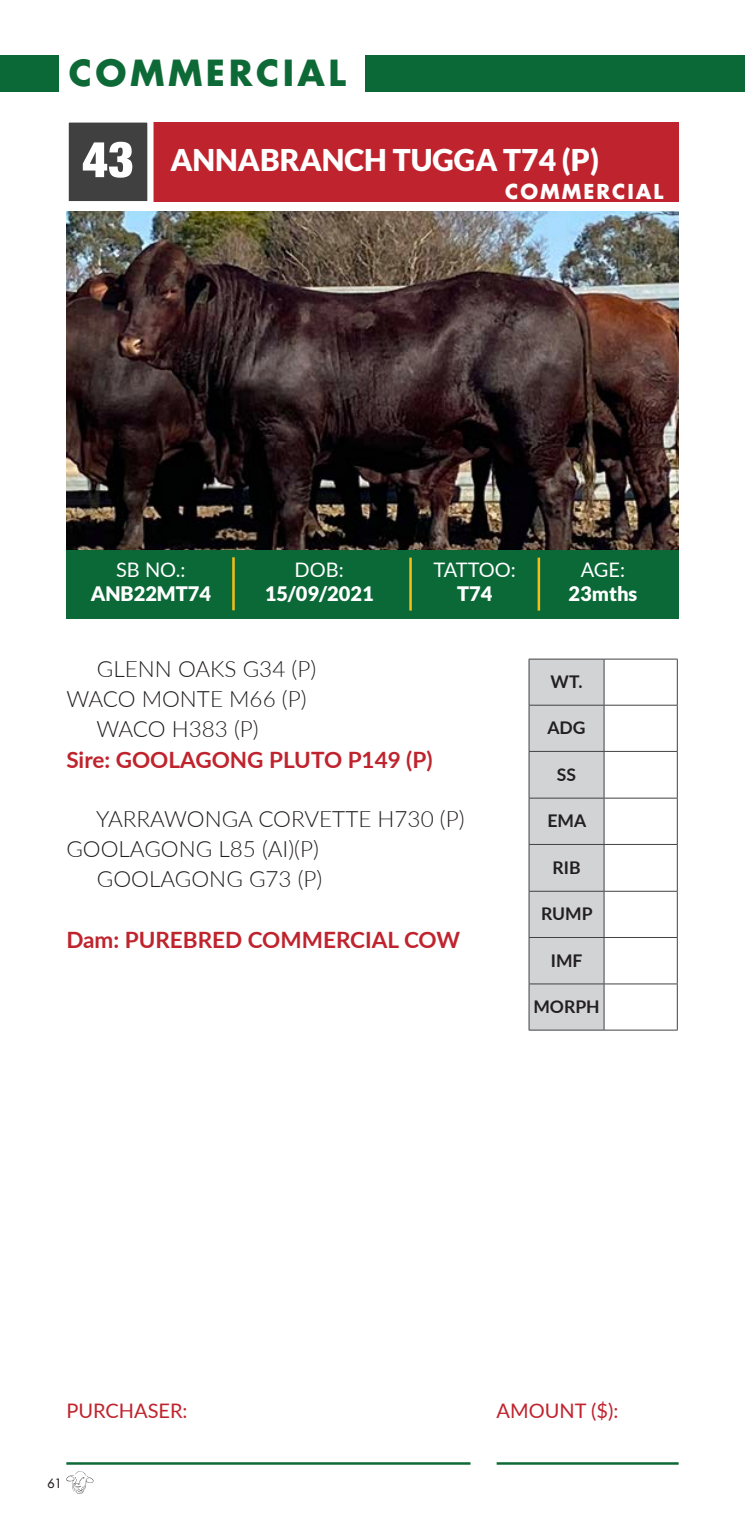
<style>
.page{position:relative;width:745px;height:1531px;background:#fff}
.page>*{position:absolute;margin:0;border:0;box-sizing:border-box;transform-origin:0 0}
.t1{font:900 condensed 50px "Helvetica Neue";color:#fff}
.t2{font:700 35px "Futura";letter-spacing:.1em;color:#0d6a37}
.t3{font:900 30px "Lato";color:#fff}
.t4{font:300 22.5px "Lato";color:#231f20}
.t5{font:700 22.5px "Lato";color:#bf232d}
.t6{font:900 20px/24px "Lato";color:#fff;text-align:center}
.t7{font:20px "Lato";color:#bf232d}
.t8{font:20px/24px "Lato";color:#fff;text-align:center}
.t9{font:700 20px "Futura";letter-spacing:.1em;color:#fff}
.t10{font:700 17.5px "Lato";color:#231f20}
.t11{font:12.5px "Futura";color:#231f20}
.s1{font-weight:400}
.s2{font-weight:900}
</style>
<div class="page">
<svg style="left:66px;top:1471px;width:27px;height:23px"></svg>
<img style="left:66px;top:211px;width:612px;height:339px">
<div style="left:66px;top:122px;width:612px;height:79px;background:#bf232d"></div>
<div style="left:66px;top:550px;width:612px;height:68px;background:#0b6938"></div>
<div style="left:63px;top:116px;width:90px;height:91px;background:#404041;border:6px solid #fff"></div>
<hr style="left:232px;top:557px;width:2px;height:53px;background:#f5bf16">
<hr style="left:409px;top:557px;width:2px;height:53px;background:#f5bf16">
<hr style="left:537px;top:557px;width:2px;height:53px;background:#f5bf16">
<hr style="left:66px;top:1462px;width:404px;height:2px;background:#0d6a37">
<hr style="left:496px;top:1462px;width:182px;height:2px;background:#0d6a37">
<div style="left:529px;top:660px;width:74px;height:370px;background:#d1d3d4"></div>
<hr style="left:528px;top:659px;width:75px;height:1px;background:#424242">
<hr style="left:528px;top:659px;width:1px;height:46px;background:#424242">
<hr style="left:603px;top:659px;width:74px;height:1px;background:#424242">
<hr style="left:603px;top:659px;width:1px;height:46px;background:#424242">
<hr style="left:676px;top:659px;width:1px;height:46px;background:#424242">
<hr style="left:528px;top:705px;width:75px;height:1px;background:#424242">
<hr style="left:528px;top:705px;width:1px;height:46px;background:#424242">
<hr style="left:603px;top:705px;width:74px;height:1px;background:#424242">
<hr style="left:603px;top:705px;width:1px;height:46px;background:#424242">
<hr style="left:676px;top:705px;width:1px;height:46px;background:#424242">
<hr style="left:528px;top:751px;width:75px;height:1px;background:#424242">
<hr style="left:528px;top:752px;width:1px;height:46px;background:#424242">
<hr style="left:603px;top:751px;width:74px;height:1px;background:#424242">
<hr style="left:603px;top:752px;width:1px;height:46px;background:#424242">
<hr style="left:676px;top:752px;width:1px;height:46px;background:#424242">
<hr style="left:528px;top:798px;width:75px;height:1px;background:#424242">
<hr style="left:528px;top:798px;width:1px;height:46px;background:#424242">
<hr style="left:603px;top:798px;width:74px;height:1px;background:#424242">
<hr style="left:603px;top:798px;width:1px;height:46px;background:#424242">
<hr style="left:676px;top:798px;width:1px;height:46px;background:#424242">
<hr style="left:528px;top:844px;width:75px;height:1px;background:#424242">
<hr style="left:528px;top:845px;width:1px;height:46px;background:#424242">
<hr style="left:603px;top:844px;width:74px;height:1px;background:#424242">
<hr style="left:603px;top:845px;width:1px;height:46px;background:#424242">
<hr style="left:676px;top:845px;width:1px;height:46px;background:#424242">
<hr style="left:528px;top:891px;width:75px;height:1px;background:#424242">
<hr style="left:528px;top:891px;width:1px;height:46px;background:#424242">
<hr style="left:603px;top:891px;width:74px;height:1px;background:#424242">
<hr style="left:603px;top:891px;width:1px;height:46px;background:#424242">
<hr style="left:676px;top:891px;width:1px;height:46px;background:#424242">
<hr style="left:528px;top:937px;width:75px;height:1px;background:#424242">
<hr style="left:528px;top:938px;width:1px;height:45px;background:#424242">
<hr style="left:603px;top:937px;width:74px;height:1px;background:#424242">
<hr style="left:603px;top:938px;width:1px;height:45px;background:#424242">
<hr style="left:676px;top:938px;width:1px;height:45px;background:#424242">
<hr style="left:528px;top:983px;width:75px;height:1px;background:#424242">
<hr style="left:528px;top:984px;width:1px;height:46px;background:#424242">
<hr style="left:603px;top:983px;width:74px;height:1px;background:#424242">
<hr style="left:603px;top:984px;width:1px;height:46px;background:#424242">
<hr style="left:676px;top:984px;width:1px;height:46px;background:#424242">
<hr style="left:528px;top:1030px;width:75px;height:1px;background:#424242">
<hr style="left:603px;top:1030px;width:74px;height:1px;background:#424242">
<div style="left:0;top:55px;width:59px;height:37px;background:#0b6938"></div>
<div style="left:365px;top:55px;width:379px;height:37px;background:#0b6938"></div>
<p class="t2" style="left:69px;top:50px;width:278px">COMMERCIAL</p>
<p class="t1" style="left:82px;top:118px;width:53px">43</p>
<p class="t3" style="left:170px;top:142px;width:430px">ANNABRANCH TUGGA T74 (P)</p>
<p class="t9" style="left:505px;top:178px;width:160px">COMMERCIAL</p>
<p class="t8" style="left:116px;top:557px;width:71px">SB NO.:</p>
<p class="t6" style="left:91px;top:581px;width:122px">ANB22MT74</p>
<p class="t6" style="left:264px;top:557px;width:110px"><span class="s1">DOB:<br></span>15/09/2021</p>
<p class="t6" style="left:568px;top:557px;width:70px"><span class="s1">AGE:<br></span>23mths</p>
<p class="t8" style="left:433px;top:557px;width:84px">TATTOO:<br><span class="s2">T74</span></p>
<p class="t4" style="left:97px;top:654px;width:221px">GLENN OAKS G34 (P)</p>
<p class="t4" style="left:66px;top:684px;width:241px">WACO MONTE M66 (P)</p>
<p class="t4" style="left:96px;top:714px;width:164px">WACO H383 (P)</p>
<p class="t5" style="left:66px;top:743px;width:367px">Sire: GOOLAGONG PLUTO P149 (P)</p>
<p class="t4" style="left:96px;top:804px;width:370px">YARRAWONGA CORVETTE H730 (P)</p>
<p class="t4" style="left:66px;top:834px;width:254px">GOOLAGONG L85 (AI)(P)</p>
<p class="t4" style="left:97px;top:864px;width:227px">GOOLAGONG G73 (P)</p>
<p class="t5" style="left:66px;top:923px;width:395px">Dam: PUREBRED COMMERCIAL COW</p>
<p class="t10" style="left:550px;top:669px;width:33px">WT.</p>
<p class="t10" style="left:547px;top:715px;width:40px">ADG</p>
<p class="t10" style="left:556px;top:761px;width:21px">SS</p>
<p class="t10" style="left:547px;top:808px;width:40px">EMA</p>
<p class="t10" style="left:552px;top:854px;width:29px">RIB</p>
<p class="t10" style="left:540px;top:901px;width:53px">RUMP</p>
<p class="t10" style="left:550px;top:947px;width:33px">IMF</p>
<p class="t10" style="left:533px;top:993px;width:68px">MORPH</p>
<p class="t7" style="left:66px;top:1396px;width:123px">PURCHASER:</p>
<p class="t7" style="left:496px;top:1396px;width:123px">AMOUNT ($):</p>
<p class="t11" style="left:47px;top:1475px;width:16px">61</p>
</div>
